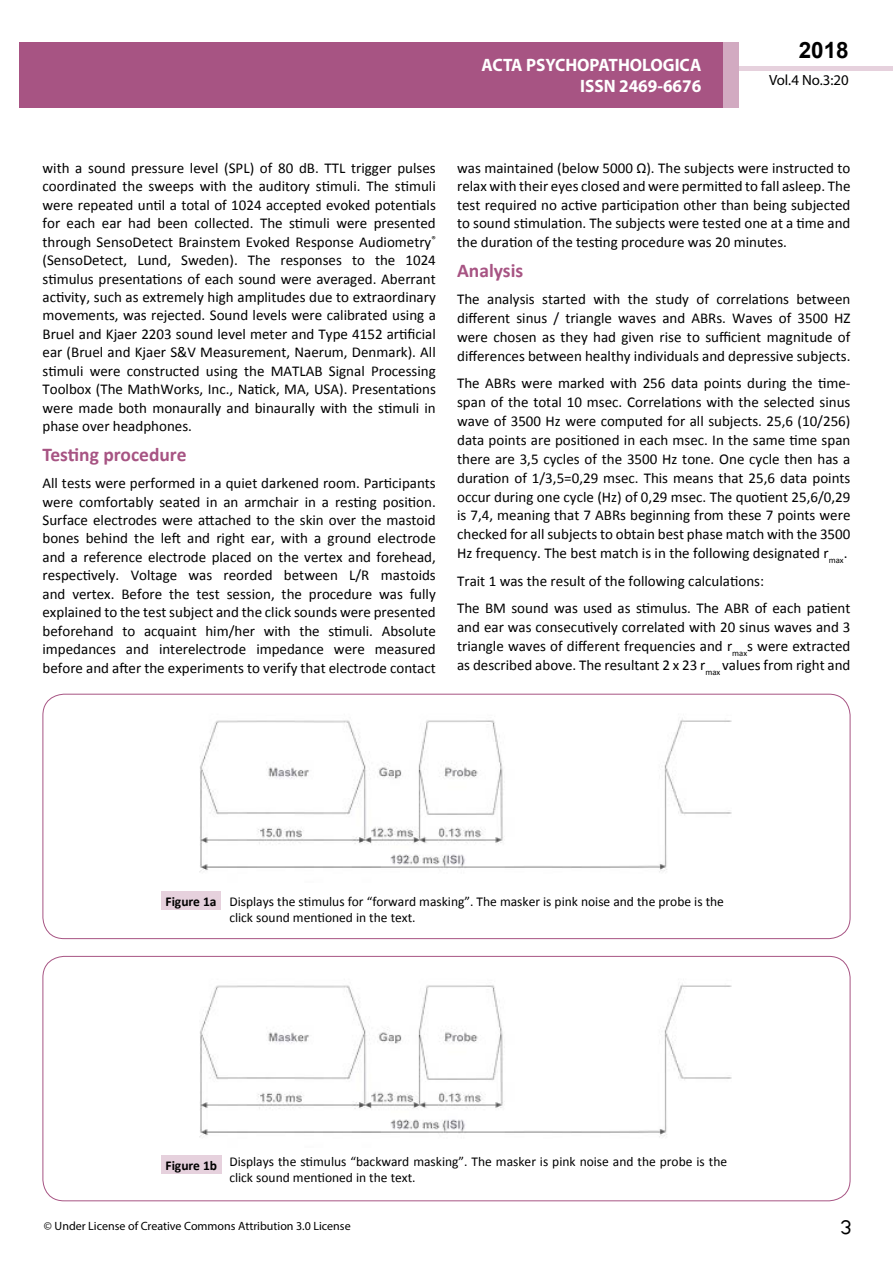
<style>
.page{position:relative;width:893px;height:1263px;background:#fff}
.page>*{position:absolute;margin:0;border:0;box-sizing:border-box;transform-origin:0 0}
.t1{font:25.5px "Tunga";color:#000}
.t2{font:700 22.5px "Arial";color:#000}
.t3{font:700 19.5px "Calibri";color:#a75483}
.t4{font:700 18px/21.6px "Myriad Pro";color:#fff;text-align:right;scale:.96 1}
.t5{font:15px/18.5px "Calibri";color:#000;text-align:justify}
.t6{font:14.85px "Myriad Pro";color:#000}
.t7{font:13.5px/16.2px "Calibri";color:#000}
.t8{font:12px "Myriad Pro";color:#000}
.s1{font-weight:700}
</style>
<div class="page">
<div style="left:722px;top:66px;width:171px;height:5px;background:#e6d1dd"></div>
<div style="left:19px;top:42px;width:706px;height:66px;background:#a75483"></div>
<div style="left:724px;top:42px;width:15px;height:66px;background:#d2aac1"></div>
<div style="left:43px;top:694px;width:807px;height:245px;border:1px solid #a75483;border-radius:21px"></div>
<img style="left:199px;top:718px;width:533px;height:154px">
<div style="left:161px;top:891px;width:60px;height:19px;background:#e6d1dd"></div>
<div style="left:43px;top:956px;width:807px;height:245px;border:1px solid #a75483;border-radius:21px"></div>
<img style="left:199px;top:983px;width:533px;height:154px">
<div style="left:161px;top:1155px;width:60px;height:19px;background:#e6d1dd"></div>
<p class="t4" style="left:482px;top:53px;width:230px">ACTA PSYCHOPATHOLOGICA<br>ISSN 2469-6676</p>
<h2 class="t2" style="left:799px;top:35px;width:52px">2018</h2>
<p class="t6" style="left:769px;top:71px;width:81px">Vol.4 No.3:20</p>
<p class="t5" style="left:43px;top:159px;width:395px">with a sound pressure level (SPL) of 80 dB. TTL trigger pulses coordinated the sweeps with the auditory stimuli. The stimuli were repeated until a total of 1024 accepted evoked potentials for each ear had been collected. The stimuli were presented through SensoDetect Brainstem Evoked Response Audiometry<sup>® </sup>(SensoDetect, Lund, Sweden). The responses to the 1024 stimulus presentations of each sound were averaged. Aberrant activity, such as extremely high amplitudes due to extraordinary movements, was rejected. Sound levels were calibrated using a Bruel and Kjaer 2203 sound level meter and Type 4152 artificial ear (Bruel and Kjaer S&amp;V Measurement, Naerum, Denmark). All stimuli were constructed using the MATLAB Signal Processing Toolbox (The MathWorks, Inc., Natick, MA, USA). Presentations were made both monaurally and binaurally with the stimuli in phase over headphones.</p>
<h3 class="t3" style="left:43px;top:442px;width:145px">Testing procedure</h3>
<p class="t5" style="left:43px;top:474px;width:395px">All tests were performed in a quiet darkened room. Participants were comfortably seated in an armchair in a resting position.<br>Surface electrodes were attached to the skin over the mastoid bones behind the left and right ear, with a ground electrode and a reference electrode placed on the vertex and forehead, respectively. Voltage was reorded between L/R mastoids and vertex. Before the test session, the procedure was fully explained to the test subject and the click sounds were presented beforehand to acquaint him/her with the stimuli. Absolute impedances and interelectrode impedance were measured before and after the experiments to verify that electrode contact</p>
<p class="t5" style="left:457px;top:159px;width:395px">was maintained (below 5000 Ω). The subjects were instructed to relax with their eyes closed and were permitted to fall asleep. The test required no active participation other than being subjected to sound stimulation. The subjects were tested one at a time and the duration of the testing procedure was 20 minutes.</p>
<h3 class="t3" style="left:457px;top:258px;width:68px">Analysis</h3>
<p class="t5" style="left:457px;top:290px;width:395px;line-height:18.9px">The analysis started with the study of correlations between different sinus / triangle waves and ABRs. Waves of 3500 HZ were chosen as they had given rise to sufficient magnitude of differences between healthy individuals and depressive subjects.</p>
<p class="t5" style="left:457px;top:374px;width:395px;line-height:18.9px">The ABRs were marked with 256 data points during the time&shy;span of the total 10 msec. Correlations with the selected sinus wave of 3500 Hz were computed for all subjects. 25,6 (10/256) data points are positioned in each msec. In the same time span there are 3,5 cycles of the 3500 Hz tone. One cycle then has a duration of 1/3,5=0,29 msec. This means that 25,6 data points occur during one cycle (Hz) of 0,29 msec. The quotient 25,6/0,29 is 7,4, meaning that 7 ABRs beginning from these 7 points were checked for all subjects to obtain best phase match with the 3500<br>Hz frequency. The best match is in the following designated r<sub>max</sub>.</p>
<p class="t5" style="left:457px;top:567px;width:395px;line-height:27.5px">Trait 1 was the result of the following calculations:<br>The BM sound was used as stimulus. The ABR of each patient</p>
<p class="t5" style="left:457px;top:618px;width:395px;line-height:18.9px">and ear was consecutively correlated with 20 sinus waves and 3 triangle waves of different frequencies and r<sub>max</sub>s were extracted as described above. The resultant 2 x 23 r<sub>max</sub> values from right and</p>
<p class="t7" style="left:229px;top:893px;width:496px;text-indent:-64px"><span class="s1">Figure 1a</span> Displays the stimulus for “forward masking”. The masker is pink noise and the probe is the click sound mentioned in the text.</p>
<p class="t7" style="left:229px;top:1153px;width:499px;text-indent:-64px"><span class="s1">Figure 1b</span> Displays the stimulus “backward masking”. The masker is pink noise and the probe is the click sound mentioned in the text.</p>
<p class="t8" style="left:44px;top:1218px;width:308px">© Under License of Creative Commons Attribution 3.0 License</p>
<h1 class="t1" style="left:840px;top:1210px;width:13px">3</h1>
</div>
